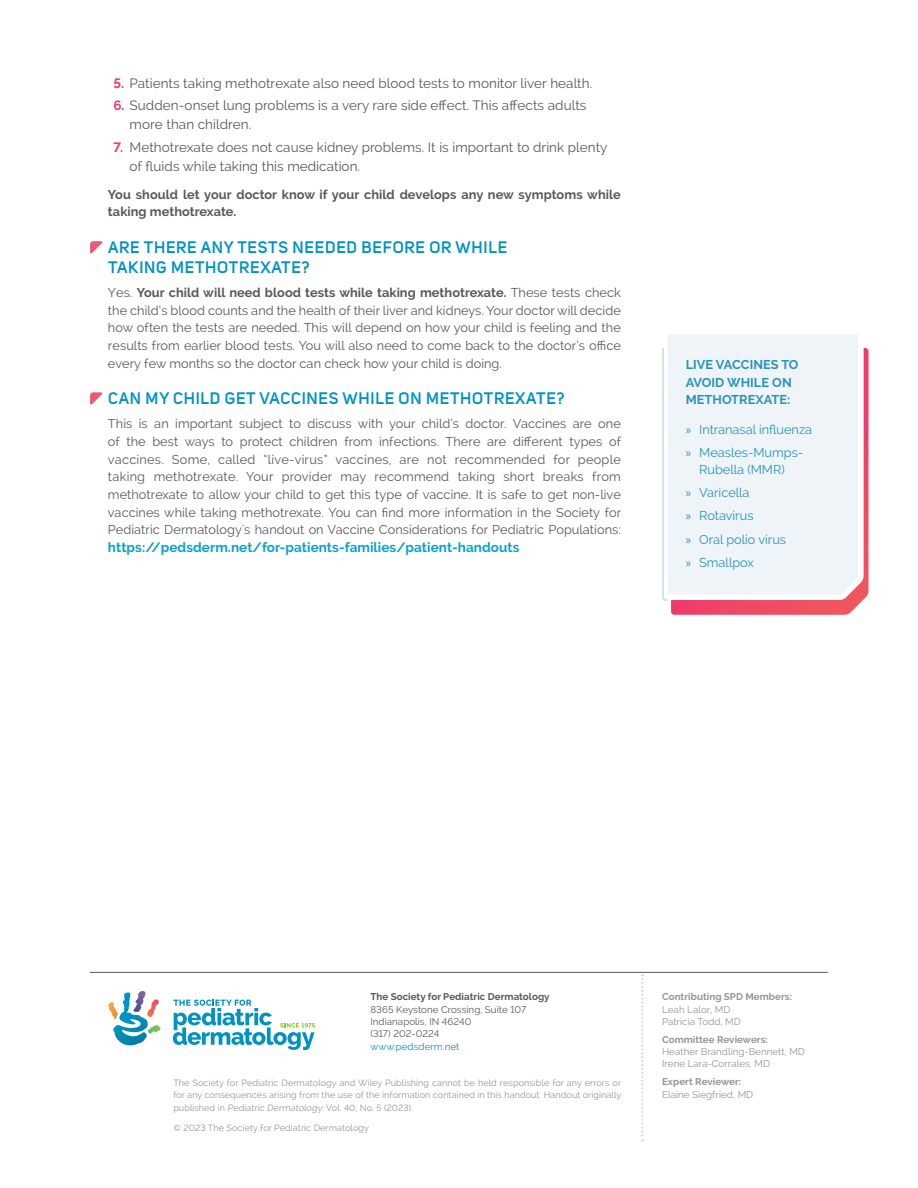
<style>
.page{position:relative;width:918px;height:1188px;background:#fff}
.page>*{position:absolute;margin:0;border:0;box-sizing:border-box;transform-origin:0 0}
.t1{font:600 16.5px/19.8px "Uni Sans";letter-spacing:.045em;color:#0093c1}
.t2{font:13.5px/19.2px "Raleway";letter-spacing:.005em;color:#57585a}
.t3{font:700 13.5px "Raleway";letter-spacing:.005em;color:#0da1ca}
.t4{font:12.75px/17.5px "Raleway";letter-spacing:.005em;color:#57585a;text-align:justify}
.t5{font:12.75px/23.2px "Raleway";color:#2b93b6}
.t6{font:700 12.75px/17.5px "Raleway";letter-spacing:.005em;color:#57585a}
.t7{font:700 12.75px/17.5px "Raleway";letter-spacing:.005em;color:#2b93b6}
.t8{font:9.75px/12.3px "Raleway";letter-spacing:.005em;color:#939598}
.t9{font:9.75px/12.3px "Raleway";letter-spacing:.005em;color:#57585a}
.t10{font:700 9.75px "Raleway";letter-spacing:.005em;color:#939598}
.t11{font:700 9.75px "Raleway";letter-spacing:.005em;color:#57585a}
.t12{font:9.75px "Raleway";letter-spacing:.005em;color:#0093c1}
.t13{font:9px/12.8px "Raleway";letter-spacing:.01em;color:#939598;text-align:justify}
.s1{font-weight:700;color:#ee3b6a}
.s2{font-weight:700}
.s3{font-family:"Myriad Pro"}
</style>
<div class="page">
<svg style="left:641px;top:974px;width:2px;height:167px"></svg>
<svg style="left:108px;top:991px;width:53px;height:55px"></svg>
<svg style="left:173px;top:1000px;width:142px;height:50px"></svg>
<hr style="left:90px;top:972px;width:738px;height:1px;background:#57585a">
<svg style="left:90px;top:241px;width:13px;height:13px"></svg>
<svg style="left:90px;top:392px;width:13px;height:13px"></svg>
<svg style="left:671px;top:603px;width:189px;height:12px"></svg>
<svg style="left:668px;top:335px;width:200px;height:268px"></svg>
<svg style="left:662px;top:346px;width:7px;height:256px"></svg>
<p class="t2" style="left:113px;top:73px;width:480px"><span class="s1">5.</span> Patients taking methotrexate also need blood tests to monitor liver health.</p>
<p class="t2" style="left:130px;top:96px;width:458px;text-indent:-16px"><span class="s1">6.</span> Sudden-onset lung problems is a very rare side effect. This affects adults more than children.</p>
<p class="t2" style="left:130px;top:138px;width:479px;text-indent:-16px"><span class="s1">7.</span> Methotrexate does not cause kidney problems. It is important to drink plenty of fluids while taking this medication.</p>
<p class="t6" style="left:108px;top:186px;width:514px">You should let your doctor know if your child develops any new symptoms while taking methotrexate.</p>
<p class="t1" style="left:108px;top:236px;width:401px">ARE THERE ANY TESTS NEEDED BEFORE OR WHILE<br>TAKING METHOTREXATE?</p>
<p class="t4" style="left:108px;top:284px;width:514px">Yes. <span class="s2">Your child will need blood tests while taking methotrexate.</span> These tests check the child’s blood counts and the health of their liver and kidneys. Your doctor will decide how often the tests are needed. This will depend on how your child is feeling and the results from earlier blood tests. You will also need to come back to the doctor’s office every few months so the doctor can check how your child is doing.</p>
<p class="t1" style="left:108px;top:387px;width:458px">CAN MY CHILD GET VACCINES WHILE ON METHOTREXATE?</p>
<p class="t4" style="left:108px;top:415px;width:515px">This is an important subject to discuss with your child’s doctor. Vaccines are one of the best ways to protect children from infections. There are different types of vaccines. Some, called “live-virus” vaccines, are not recommended for people taking methotrexate. Your provider may recommend taking short breaks from methotrexate to allow your child to get this type of vaccine. It is safe to get non-live vaccines while taking methotrexate. You can find more information in the Society for Pediatric Dermatology's handout on Vaccine Considerations for Pediatric Populations:</p>
<p class="t3" style="left:108px;top:539px;width:413px">https://pedsderm.net/for-patients-families/patient-handouts</p>
<p class="t7" style="left:686px;top:356px;width:114px">LIVE VACCINES TO<br>AVOID WHILE ON<br>METHOTREXATE:</p>
<p class="t5" style="left:686px;top:418px;width:128px"><span class="s3">»</span> Intranasal influenza <span class="s3">»</span> Measles-Mumps-</p>
<p class="t5" style="left:686px;top:458px;width:102px;text-indent:14px">Rubella (MMR) <span class="s3">»</span> Varicella<br><span class="s3">»</span> Rotavirus<br><span class="s3">»</span> Oral polio virus <span class="s3">»</span> Smallpox</p>
<p class="t11" style="left:370px;top:991px;width:181px">The Society for Pediatric Dermatology</p>
<p class="t9" style="left:370px;top:1003px;width:157px">8365 Keystone Crossing, Suite 107<br>Indianapolis, IN 46240<br>(317) 202-0224</p>
<p class="t12" style="left:370px;top:1041px;width:91px">www.pedsderm.net</p>
<p class="t13" style="left:173px;top:1076px;width:449px">The Society for Pediatric Dermatology and Wiley Publishing cannot be held responsible for any errors or for any consequences arising from the use of the information contained in this handout. Handout originally published in Pediatric Dermatology: Vol. 40, No. 5 (2023).</p>
<p class="t13" style="left:173px;top:1121px;width:197px">© 2023 The Society for Pediatric Dermatology</p>
<p class="t10" style="left:662px;top:991px;width:132px">Contributing SPD Members:</p>
<p class="t8" style="left:662px;top:1003px;width:80px">Leah Lalor, MD<br>Patricia Todd, MD</p>
<p class="t10" style="left:662px;top:1034px;width:107px">Committee Reviewers:</p>
<p class="t8" style="left:662px;top:1045px;width:144px">Heather Brandling-Bennett, MD<br>Irene Lara-Corrales, MD</p>
<p class="t10" style="left:662px;top:1076px;width:81px">Expert Reviewer:</p>
<p class="t8" style="left:662px;top:1088px;width:93px">Elaine Siegfried, MD</p>
</div>
